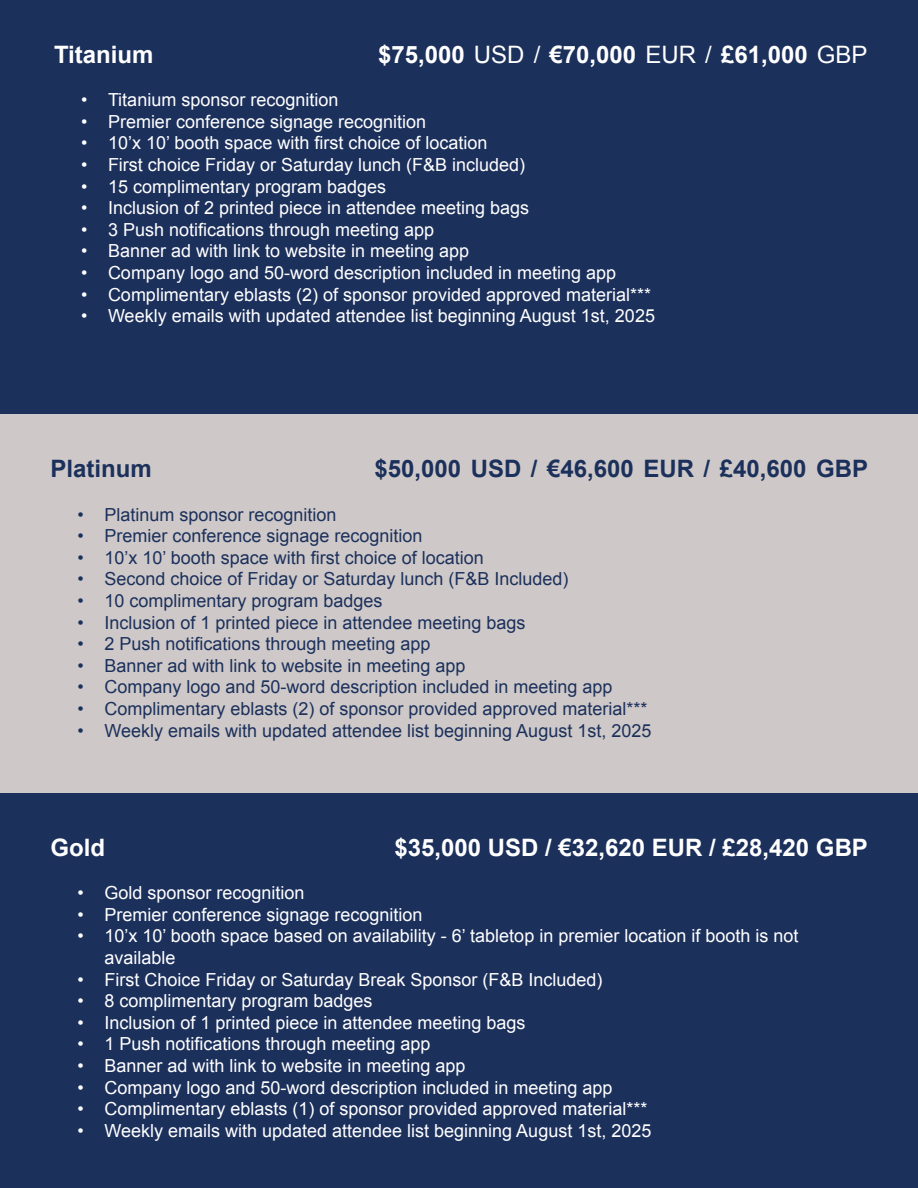
<style>
.page{position:relative;width:918px;height:1188px;background:#fff}
.page>*{position:absolute;margin:0;border:0;box-sizing:border-box;transform-origin:0 0}
.t1{font:700 24px "Arial";color:#fff}
.t2{font:700 24px "Arial";color:#1c305c}
.t3{font:18px/21.6px "Arial";color:#fff}
.t4{font:18px "Arial";color:#1c305c}
.s1{font-weight:400}
</style>
<div class="page">
<div style="left:0;top:414px;width:918px;height:380px;background:#cec9c8"></div>
<div style="left:0;top:0;width:918px;height:414px;background:#1c305c"></div>
<div style="left:0;top:794px;width:918px;height:394px;background:#1c305c"></div>
<h1 class="t1" style="left:54px;top:39px;width:101px">Titanium</h1>
<h1 class="t1" style="left:378px;top:39px;width:491px">$75,000 <span class="s1">USD /</span> €70,000 <span class="s1">EUR /</span> £61,000 <span class="s1">GBP</span></h1>
<p class="t3" style="left:81px;top:89px;width:259px">• Titanium sponsor recognition</p>
<p class="t3" style="left:81px;top:111px;width:347px">• Premier conference signage recognition</p>
<p class="t3" style="left:81px;top:133px;width:408px">• 10’x 10’ booth space with first choice of location</p>
<p class="t3" style="left:81px;top:154px;width:446px">• First choice Friday or Saturday lunch (F&amp;B included)</p>
<p class="t3" style="left:81px;top:176px;width:307px">• 15 complimentary program badges</p>
<p class="t3" style="left:81px;top:197px;width:450px">• Inclusion of 2 printed piece in attendee meeting bags</p>
<p class="t3" style="left:81px;top:219px;width:355px">• 3 Push notifications through meeting app</p>
<p class="t3" style="left:81px;top:241px;width:390px">• Banner ad with link to website in meeting app</p>
<p class="t3" style="left:81px;top:262px;width:537px">• Company logo and 50-word description included in meeting app</p>
<p class="t3" style="left:81px;top:284px;width:572px">• Complimentary eblasts (2) of sponsor provided approved material***</p>
<p class="t3" style="left:81px;top:305px;width:576px">• Weekly emails with updated attendee list beginning August 1st, 2025</p>
<h1 class="t2" style="left:50px;top:453px;width:103px">Platinum</h1>
<h1 class="t2" style="left:374px;top:453px;width:495px">$50,000 USD / €46,600 EUR / £40,600 GBP</h1>
<p class="t4" style="left:77px;top:502px;width:261px">• Platinum sponsor recognition</p>
<p class="t4" style="left:77px;top:524px;width:347px">• Premier conference signage recognition</p>
<p class="t4" style="left:77px;top:546px;width:408px">• 10’x 10’ booth space with first choice of location</p>
<p class="t4" style="left:77px;top:567px;width:493px">• Second choice of Friday or Saturday lunch (F&amp;B Included)</p>
<p class="t4" style="left:77px;top:589px;width:307px">• 10 complimentary program badges</p>
<p class="t4" style="left:77px;top:610px;width:450px">• Inclusion of 1 printed piece in attendee meeting bags</p>
<p class="t4" style="left:77px;top:632px;width:355px">• 2 Push notifications through meeting app</p>
<p class="t4" style="left:77px;top:654px;width:390px">• Banner ad with link to website in meeting app</p>
<p class="t4" style="left:77px;top:675px;width:537px">• Company logo and 50-word description included in meeting app</p>
<p class="t4" style="left:77px;top:697px;width:572px">• Complimentary eblasts (2) of sponsor provided approved material***</p>
<p class="t4" style="left:77px;top:718px;width:576px">• Weekly emails with updated attendee list beginning August 1st, 2025</p>
<h1 class="t1" style="left:50px;top:832px;width:56px">Gold</h1>
<h1 class="t1" style="left:394px;top:832px;width:475px">$35,000 USD / €32,620 EUR / £28,420 GBP</h1>
<p class="t3" style="left:77px;top:882px;width:229px">• Gold sponsor recognition</p>
<p class="t3" style="left:77px;top:904px;width:347px">• Premier conference signage recognition</p>
<p class="t3" style="left:104px;top:925px;width:696px;text-indent:-27px">• 10’x 10’ booth space based on availability - 6’ tabletop in premier location if booth is not available</p>
<p class="t3" style="left:77px;top:969px;width:527px">• First Choice Friday or Saturday Break Sponsor (F&amp;B Included)</p>
<p class="t3" style="left:77px;top:990px;width:297px">• 8 complimentary program badges</p>
<p class="t3" style="left:77px;top:1012px;width:450px">• Inclusion of 1 printed piece in attendee meeting bags</p>
<p class="t3" style="left:77px;top:1033px;width:355px">• 1 Push notifications through meeting app</p>
<p class="t3" style="left:77px;top:1055px;width:390px">• Banner ad with link to website in meeting app</p>
<p class="t3" style="left:77px;top:1077px;width:537px">• Company logo and 50-word description included in meeting app</p>
<p class="t3" style="left:77px;top:1098px;width:572px">• Complimentary eblasts (1) of sponsor provided approved material***</p>
<p class="t3" style="left:77px;top:1120px;width:576px">• Weekly emails with updated attendee list beginning August 1st, 2025</p>
</div>
